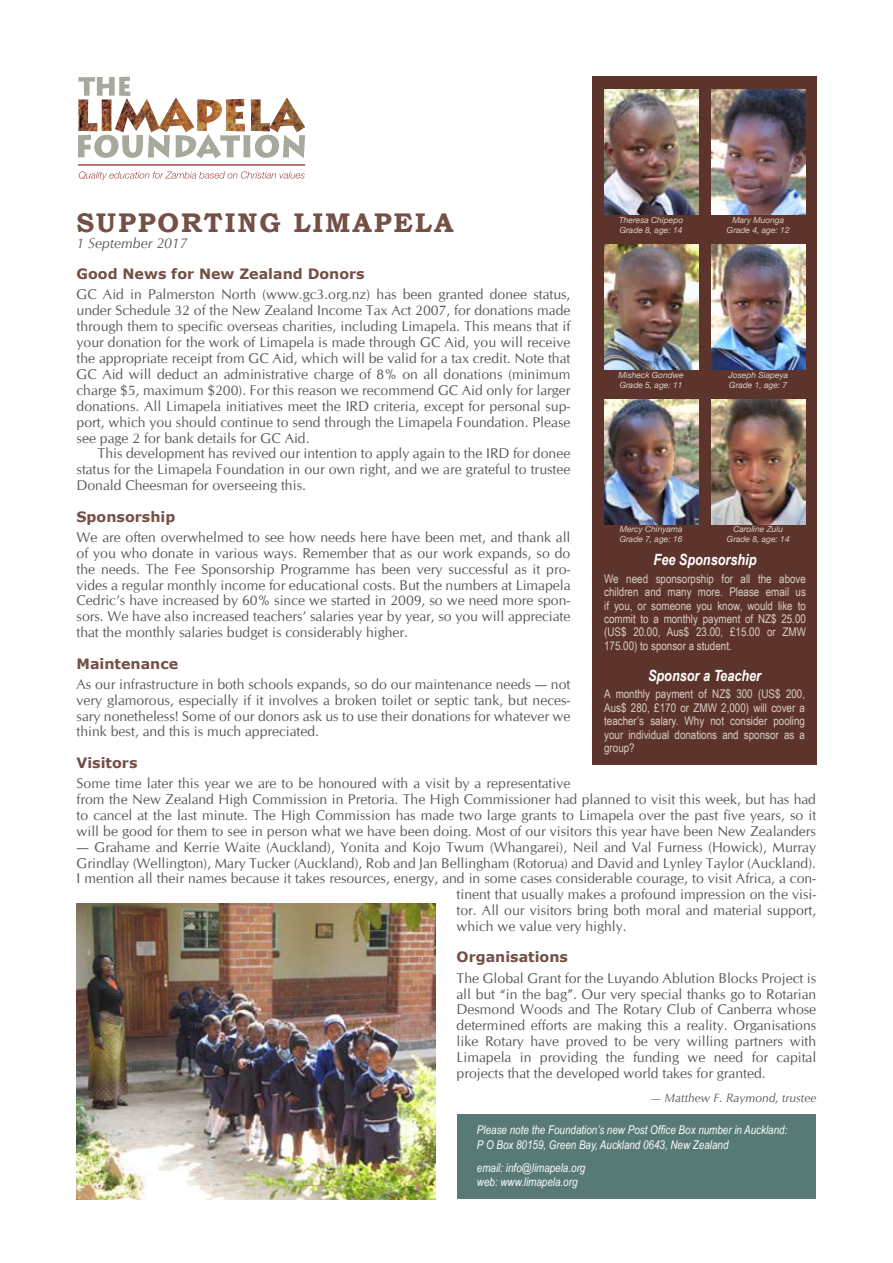
<style>
.page{position:relative;width:893px;height:1263px;background:#fff}
.page>*{position:absolute;margin:0;border:0;box-sizing:border-box;transform-origin:0 0}
.t1{font:700 27px "Bookman Old Style";letter-spacing:.07em;color:#745046}
.t2{font:italic 700 15.45px "Arial Narrow";color:#fff}
.t3{font:700 14.25px "Verdana";color:#745046}
.t4{font:14.1px/15.9px "CG Omega";color:#58595b;text-align:justify}
.t5{font:italic 14.1px "CG Omega";color:#58595b}
.t6{font:12px/13.4px "Arial Narrow";color:#dacfca;text-align:justify}
.t7{font:italic 12px/14.4px "Arial Narrow";color:#fff}
.t8{font:italic 12px "CG Omega";color:#58595b}
.t9{font:italic 8.4px/10.2px "Helvetica Neue";color:#dacfca}
</style>
<div class="page">
<div style="left:457px;top:1114px;width:359px;height:85px;background:#577a76"></div>
<svg style="left:78px;top:77px;width:227px;height:81px"></svg>
<hr style="left:78px;top:164px;width:227px;height:2px;background:#a14950">
<svg style="left:79px;top:171px;width:226px;height:9px"></svg>
<div style="left:592px;top:77px;width:224px;height:688px;background:#5d342b"></div>
<img style="left:711px;top:90px;width:94px;height:125px">
<img style="left:711px;top:399px;width:94px;height:125px">
<img style="left:604px;top:90px;width:94px;height:125px">
<img style="left:604px;top:245px;width:94px;height:124px">
<img style="left:711px;top:245px;width:94px;height:125px">
<img style="left:604px;top:399px;width:94px;height:125px">
<img style="left:77px;top:903px;width:358px;height:296px">
<h1 class="t1" style="left:77px;top:207px;width:378px">SUPPORTING LIMAPELA</h1>
<p class="t5" style="left:77px;top:235px;width:112px">1 September 2017</p>
<p class="t3" style="left:77px;top:264px;width:290px">Good News for New Zealand Donors</p>
<p class="t4" style="left:77px;top:287px;width:495px">GC Aid in Palmerston North (www.gc3.org.nz) has been granted donee status, under Schedule 32 of the New Zealand Income Tax Act 2007, for donations made through them to specific overseas charities, including Limapela. This means that if your donation for the work of Limapela is made through GC Aid, you will receive the appropriate receipt from GC Aid, which will be valid for a tax credit. Note that GC Aid will deduct an administrative charge of 8% on all donations (minimum charge $5, maximum $200). For this reason we recommend GC Aid only for larger donations. All Limapela initiatives meet the IRD criteria, except for personal sup&shy;port, which you should continue to send through the Limapela Foundation. Please see page 2 for bank details for GC Aid.</p>
<p class="t4" style="left:77px;top:446px;width:495px;text-indent:21px">This development has revived our intention to apply again to the IRD for donee status for the Limapela Foundation in our own right, and we are grateful to trustee Donald Cheesman for overseeing this.</p>
<p class="t3" style="left:77px;top:506px;width:100px">Sponsorship</p>
<p class="t4" style="left:77px;top:529px;width:495px">We are often overwhelmed to see how needs here have been met, and thank all of you who donate in various ways. Remember that as our work expands, so do the needs. The Fee Sponsorship Programme has been very successful as it pro&shy;vides a regular monthly income for educational costs. But the numbers at Limapela Cedric’s have increased by 60% since we started in 2009, so we need more spon&shy;sors. We have also increased teachers’ salaries year by year, so you will appreciate that the monthly salaries budget is considerably higher.</p>
<p class="t3" style="left:77px;top:653px;width:103px">Maintenance</p>
<p class="t4" style="left:77px;top:676px;width:495px">As our infrastructure in both schools expands, so do our maintenance needs — not very glamorous, especially if it involves a broken toilet or septic tank, but neces&shy;sary nonetheless! Some of our donors ask us to use their donations for whatever we think best, and this is much appreciated.</p>
<p class="t3" style="left:77px;top:752px;width:62px">Visitors</p>
<p class="t4" style="left:77px;top:775px;width:741px;text-align:left">Some time later this year we are to be honoured with a visit by a representative<br>from the New Zealand High Commission in Pretoria. The High Commissioner had planned to visit this week, but has had to cancel at the last minute. The High Commission has made two large grants to Limapela over the past five years, so it will be good for them to see in person what we have been doing. Most of our visitors this year have been New Zealanders</p>
<p class="t4" style="left:77px;top:839px;width:741px">— Grahame and Kerrie Waite (Auckland), Yonita and Kojo Twum (Whangarei), Neil and Val Furness (Howick), Murray</p>
<p class="t4" style="left:77px;top:855px;width:741px">Grindlay (Wellington), Mary Tucker (Auckland), Rob and Jan Bellingham (Rotorua) and David and Lynley Taylor (Auckland).</p>
<p class="t4" style="left:77px;top:871px;width:741px">I mention all their names because it takes resources, energy, and in some cases considerable courage, to visit Africa, a con-</p>
<p class="t4" style="left:457px;top:887px;width:361px">tinent that usually makes a profound impression on the visi-</p>
<p class="t4" style="left:457px;top:903px;width:361px">tor. All our visitors bring both moral and material support,</p>
<p class="t4" style="left:457px;top:918px;width:172px">which we value very highly.</p>
<p class="t3" style="left:457px;top:947px;width:113px">Organisations</p>
<p class="t4" style="left:457px;top:970px;width:361px">The Global Grant for the Luyando Ablution Blocks Project is all but “in the bag”. Our very special thanks go to Rotarian Desmond Woods and The Rotary Club of Canberra whose determined efforts are making this a reality. Organisations like Rotary have proved to be very willing partners with Limapela in providing the funding we need for capital projects that the developed world takes for granted.</p>
<p class="t8" style="left:651px;top:1091px;width:167px">— Matthew F. Raymond, trustee</p>
<p class="t7" style="left:477px;top:1123px;width:312px">Please note the Foundation’s new Post Office Box number in Auckland:<br>P O Box 80159, Green Bay, Auckland 0643, New Zealand</p>
<p class="t7" style="left:477px;top:1160px;width:110px">email: info@limapela.org web: www.limapela.org</p>
<p class="t9" style="left:619px;top:215px;width:66px">Theresa Chipepo<br>Grade 8, age: 14</p>
<p class="t9" style="left:727px;top:215px;width:64px;text-align:center">Mary Muonga<br>Grade 4, age: 12</p>
<p class="t9" style="left:618px;top:370px;width:67px">Misheck Gondwe<br>Grade 5, age: 11</p>
<p class="t9" style="left:728px;top:370px;width:61px">Joseph Siapeya<br>Grade 1, age: 7</p>
<p class="t9" style="left:620px;top:525px;width:64px">Mercy Chinyama<br>Grade 7, age: 16</p>
<p class="t9" style="left:727px;top:525px;width:64px;text-align:center">Caroline Zulu<br>Grade 8, age: 14</p>
<p class="t2" style="left:654px;top:548px;width:104px">Fee Sponsorship</p>
<p class="t6" style="left:604px;top:571px;width:203px">We need sponsorpship for all the above children and many more. Please email us if you, or someone you know, would like to commit to a monthly payment of NZ$ 25.00 (US$ 20.00, Aus$ 23.00, £15.00 or ZMW 175.00) to sponsor a student.</p>
<p class="t2" style="left:648px;top:664px;width:115px">Sponsor a Teacher</p>
<p class="t6" style="left:604px;top:687px;width:202px">A monthly payment of NZ$ 300 (US$ 200, Aus$ 280, £170 or ZMW 2,000) will cover a teacher’s salary. Why not consider pooling your individual donations and sponsor as a group?</p>
</div>
